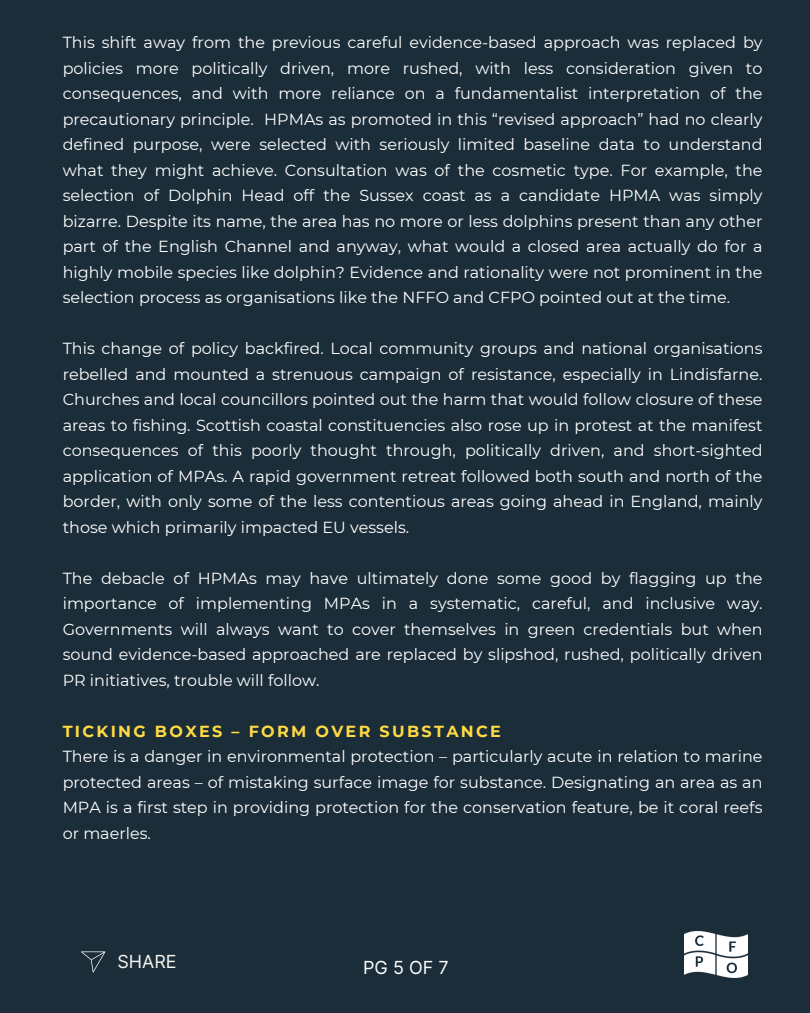
<style>
.page{position:relative;width:810px;height:1013px;background:#fff}
.page>*{position:absolute;margin:0;border:0;box-sizing:border-box;transform-origin:0 0}
.t1{font:18px "Inter";letter-spacing:.28em;color:#fff}
.t2{font:18px "Inter";color:#f7f6f1}
.t3{font:16px/25.5px "Montserrat";color:#fff;text-align:justify}
.t4{font:700 16px "Montserrat";letter-spacing:.145em;color:#ffda44}
</style>
<div class="page">
<div style="left:0;top:0;width:810px;height:1012px;background:#1a2d39"></div>
<svg style="left:81px;top:951px;width:24px;height:21px"></svg>
<img style="left:684px;top:932px;width:63px;height:45px">
<p class="t3" style="left:63px;top:30px;width:701px">This shift away from the previous careful evidence-based approach was replaced by policies more politically driven, more rushed, with less consideration given to consequences, and with more reliance on a fundamentalist interpretation of the precautionary principle. HPMAs as promoted in this “revised approach” had no clearly defined purpose, were selected with seriously limited baseline data to understand what they might achieve. Consultation was of the cosmetic type. For example, the selection of Dolphin Head off the Sussex coast as a candidate HPMA was simply bizarre. Despite its name, the area has no more or less dolphins present than any other part of the English Channel and anyway, what would a closed area actually do for a highly mobile species like dolphin? Evidence and rationality were not prominent in the selection process as organisations like the NFFO and CFPO pointed out at the time.</p>
<p class="t3" style="left:63px;top:336px;width:701px">This change of policy backfired. Local community groups and national organisations rebelled and mounted a strenuous campaign of resistance, especially in Lindisfarne.<br>Churches and local councillors pointed out the harm that would follow closure of these areas to fishing. Scottish coastal constituencies also rose up in protest at the manifest consequences of this poorly thought through, politically driven, and short-sighted application of MPAs. A rapid government retreat followed both south and north of the border, with only some of the less contentious areas going ahead in England, mainly those which primarily impacted EU vessels.</p>
<p class="t3" style="left:63px;top:565px;width:701px">The debacle of HPMAs may have ultimately done some good by flagging up the importance of implementing MPAs in a systematic, careful, and inclusive way.<br>Governments will always want to cover themselves in green credentials but when sound evidence-based approached are replaced by slipshod, rushed, politically driven PR initiatives, trouble will follow.</p>
<p class="t4" style="left:63px;top:721px;width:440px">TICKING BOXES – FORM OVER SUBSTANCE</p>
<p class="t3" style="left:63px;top:743px;width:701px">There is a danger in environmental protection – particularly acute in relation to marine protected areas – of mistaking surface image for substance. Designating an area as an MPA is a first step in providing protection for the conservation feature, be it coral reefs or maerles.</p>
<h1 class="t2" style="left:117px;top:951px;width:61px">SHARE</h1>
<h1 class="t1" style="left:363px;top:957px;width:87px">PG5OF7</h1>
</div>
